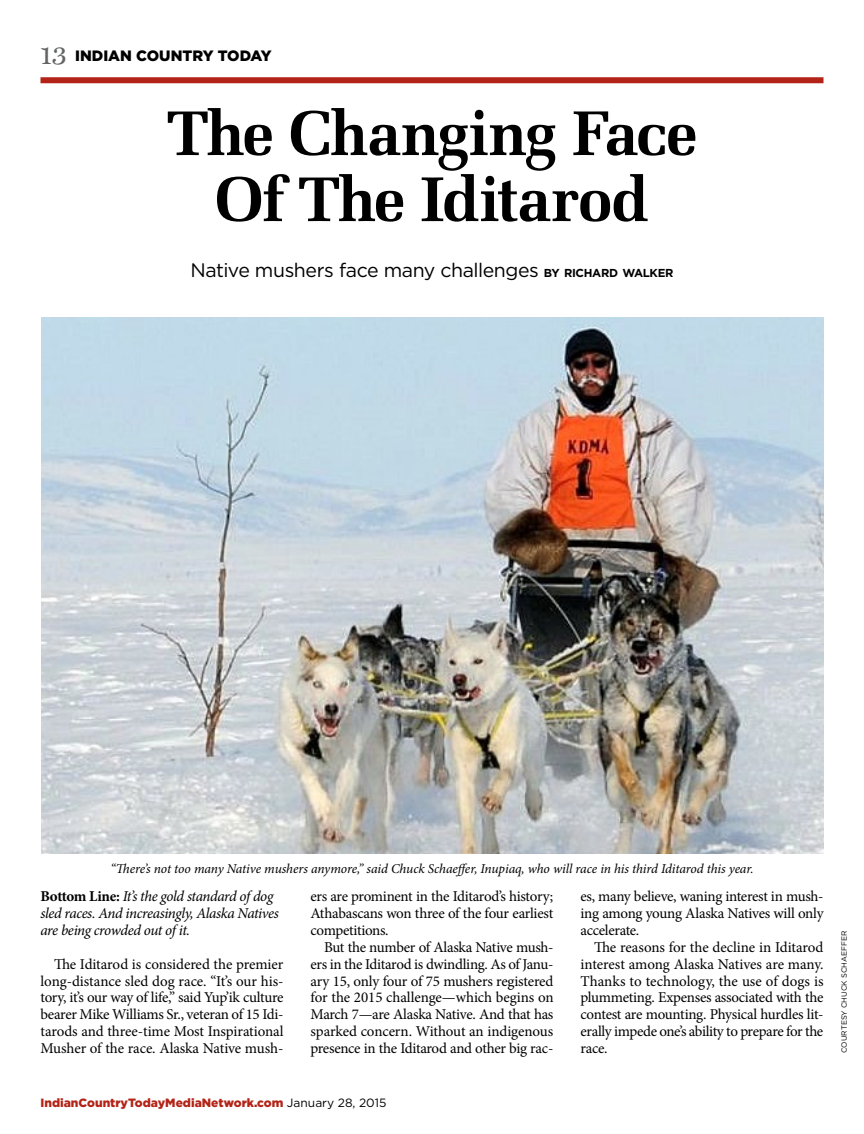
<style>
.page{position:relative;width:864px;height:1134px;background:#fff}
.page>*{position:absolute;margin:0;border:0;box-sizing:border-box;transform-origin:0 0}
.t1{font:700 63px/66px "Melior LT Std";letter-spacing:-.03em;color:#000;text-align:center}
.t2{font:19.5px "Gotham";letter-spacing:-.025em;color:#000}
.t3{font:15px/16.8px "Minion Pro";letter-spacing:-.02em;color:#000;text-align:justify}
.t4{font:italic 15px/16.8px "Minion Pro";letter-spacing:-.03em;color:#000}
.t5{font:15px "Minion Pro";color:#000}
.t6{font:900 15px "Gotham";color:#000}
.t7{font:italic 13.5px "Minion Pro";letter-spacing:-.01em;color:#000}
.t8{font:900 12px "Gotham";color:#b32317}
.t9{font:7.5px "Gotham";color:#000}
.s1{font-family:"Miller Text";font-weight:400;font-size:27px;color:#636466}
.s2{font-weight:700;font-size:11.55px}
.s3{font-weight:700;font-style:normal}
.s4{font-weight:400;color:#000}
</style>
<div class="page">
<div style="left:40px;top:77px;width:784px;height:6px;background:#b32317"></div>
<img style="left:41px;top:317px;width:783px;height:537px">
<p class="t6" style="left:40px;top:45px;width:233px"><span class="s1">13</span> Indian Country Today</p>
<p class="t1" style="left:167px;top:100px;width:532px">The Changing Face<br>Of The Iditarod</p>
<p class="t2" style="left:190px;top:257px;width:484px">Native mushers face many challenges <span class="s2">BY RICHARD WALKER</span></p>
<p class="t7" style="left:110px;top:860px;width:645px">“There’s not too many Native mushers anymore,” said Chuck Schaeffer, Inupiaq, who will race in his third Iditarod this year.</p>
<p class="t4" style="left:40px;top:888px;width:240px"><span class="s3">Bottom Line:</span> It’s the gold standard of dog sled races. And increasingly, Alaska Natives are being crowded out of it.</p>
<p class="t3" style="left:40px;top:956px;width:245px;text-indent:14px">The Iditarod is considered the premier long-distance sled dog race. “It’s our his&shy;tory, it’s our way of life,” said Yup’ik culture bearer Mike Williams Sr., veteran of 15 Idi&shy;tarods and three-time Most Inspirational Musher of the race. Alaska Native mush-</p>
<p class="t3" style="left:310px;top:888px;width:244px">ers are prominent in the Iditarod’s history;</p>
<p class="t3" style="left:310px;top:905px;width:244px">Athabascans won three of the four earliest</p>
<p class="t3" style="left:310px;top:922px;width:80px">competitions.</p>
<p class="t3" style="left:324px;top:939px;width:231px">But the number of Alaska Native mush-</p>
<p class="t3" style="left:310px;top:956px;width:245px">ers in the Iditarod is dwindling. As of Janu-</p>
<p class="t3" style="left:310px;top:972px;width:244px">ary 15, only four of 75 mushers registered</p>
<p class="t3" style="left:310px;top:989px;width:245px">for the 2015 challenge—which begins on</p>
<p class="t3" style="left:310px;top:1006px;width:244px">March 7—are Alaska Native. And that has</p>
<p class="t3" style="left:310px;top:1023px;width:244px">sparked concern. Without an indigenous</p>
<p class="t3" style="left:310px;top:1040px;width:244px">presence in the Iditarod and other big rac-</p>
<p class="t8" style="left:40px;top:1094px;width:347px">IndianCountryTodayMediaNetwork.com <span class="s4">January 28, 2015</span></p>
<p class="t3" style="left:580px;top:888px;width:245px">es, many believe, waning interest in mush-</p>
<p class="t3" style="left:580px;top:905px;width:245px">ing among young Alaska Natives will only</p>
<p class="t3" style="left:580px;top:922px;width:60px">accelerate.</p>
<p class="t3" style="left:594px;top:939px;width:231px">The reasons for the decline in Iditarod</p>
<p class="t3" style="left:580px;top:956px;width:245px">interest among Alaska Natives are many.</p>
<p class="t5" style="left:580px;top:971px;width:245px">Thanks to technology, the use of dogs is</p>
<p class="t3" style="left:580px;top:989px;width:244px">plummeting. Expenses associated with the</p>
<p class="t3" style="left:580px;top:1006px;width:245px">contest are mounting. Physical hurdles lit-</p>
<p class="t3" style="left:580px;top:1023px;width:244px">erally impede one’s ability to prepare for the</p>
<p class="t3" style="left:580px;top:1040px;width:29px">race.</p>
<p class="t9" style="left:839px;top:1053px;width:124px;rotate:-90deg">Courtesy Chuck Schaeffer</p>
</div>
